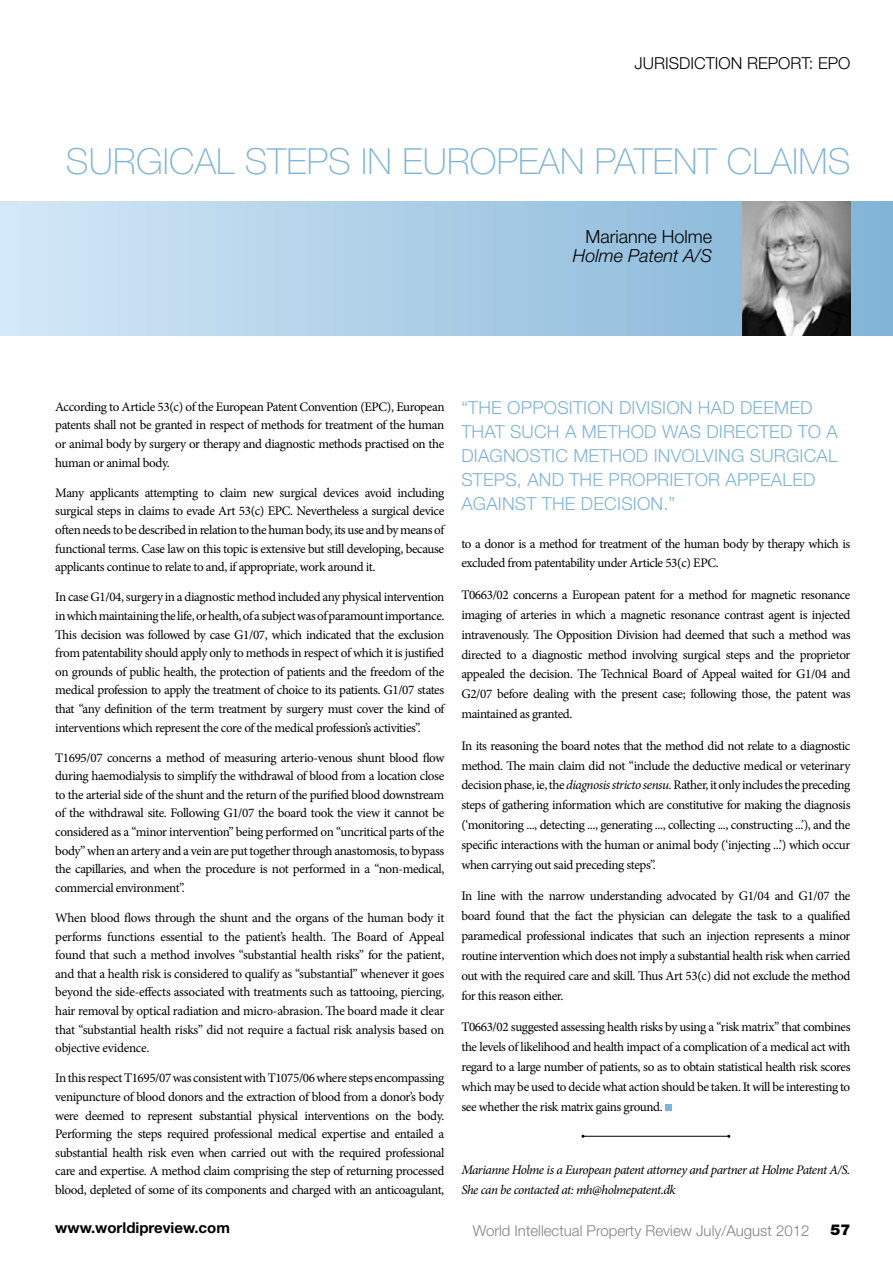
<style>
.page{position:relative;width:893px;height:1263px;background:#fff}
.page>*{position:absolute;margin:0;border:0;box-sizing:border-box;transform-origin:0 0}
.t1{font:100 36px "Helvetica Neue";letter-spacing:.005em;color:#7fb4d6}
.t2{font:300 18px/24px "Helvetica Neue";letter-spacing:.01em;color:#7fb4d6}
.t3{font:italic 300 18px "Helvetica Neue";color:#000}
.t4{font:300 18px "Helvetica Neue";color:#000}
.t5{font:300 16.5px "Helvetica Neue";color:#000}
.t6{font:300 15px "Helvetica Neue";color:#808285}
.t7{font:700 15px "Helvetica Neue";color:#000}
.t8{font:900 15px "Helvetica Neue";color:#000}
.t9{font:13.2px/18.6px "Minion Pro";letter-spacing:-.03em;color:#000;text-align:justify}
.t10{font:italic 13.2px/19.8px "Minion Pro";letter-spacing:-.04em;color:#000}
.s1{font-style:italic}
</style>
<div class="page">
<svg style="left:0;top:201px;width:893px;height:135px;background:#adcfe7"></svg>
<div style="left:665px;top:1104px;width:6px;height:7px;background:#7fb4d6"></div>
<hr style="left:583px;top:1136px;width:146px;height:1px;background:#000">
<img style="left:742px;top:201px;width:108px;height:135px">
<p class="t5" style="left:634px;top:58px;width:217px">JURISDICTION REPORT: EPO</p>
<h1 class="t1" style="left:66px;top:148px;width:786px">SURGICAL STEPS IN EUROPEAN PATENT CLAIMS</h1>
<h2 class="t4" style="left:585px;top:230px;width:128px">Marianne Holme</h2>
<h2 class="t3" style="left:573px;top:249px;width:141px">Holme Patent A/S</h2>
<p class="t9" style="left:55px;top:398px;width:391px">According to Article 53(c) of the European Patent Convention (EPC), European patents shall not be granted in respect of methods for treatment of the human or animal body by surgery or therapy and diagnostic methods practised on the human or animal body.</p>
<p class="t9" style="left:55px;top:484px;width:390px">Many applicants attempting to claim new surgical devices avoid including surgical steps in claims to evade Art 53(c) EPC. Nevertheless a surgical device often needs to be described in relation to the human body, its use and by means of functional terms. Case law on this topic is extensive but still developing, because applicants continue to relate to and, if appropriate, work around it.</p>
<p class="t9" style="left:55px;top:589px;width:391px">In case G1/04, surgery in a diagnostic method included any physical intervention in which maintaining the life, or health, of a subject was of paramount importance.<br>This decision was followed by case G1/07, which indicated that the exclusion from patentability should apply only to methods in respect of which it is justified on grounds of public health, the protection of patients and the freedom of the medical profession to apply the treatment of choice to its patients. G1/07 states that “any definition of the term treatment by surgery must cover the kind of interventions which represent the core of the medical profession’s activities”.</p>
<p class="t9" style="left:55px;top:749px;width:391px">T1695/07 concerns a method of measuring arterio-venous shunt blood flow during haemodialysis to simplify the withdrawal of blood from a location close to the arterial side of the shunt and the return of the purified blood downstream of the withdrawal site. Following G1/07 the board took the view it cannot be considered as a “minor intervention” being performed on “uncritical parts of the body” when an artery and a vein are put together through anastomosis, to bypass the capillaries, and when the procedure is not performed in a “non-medical, commercial environment”.</p>
<p class="t9" style="left:55px;top:910px;width:391px">When blood flows through the shunt and the organs of the human body it performs functions essential to the patient’s health. The Board of Appeal found that such a method involves “substantial health risks” for the patient, and that a health risk is considered to qualify as “substantial” whenever it goes beyond the side-effects associated with treatments such as tattooing, piercing, hair removal by optical radiation and micro-abrasion. The board made it clear that “substantial health risks” did not require a factual risk analysis based on objective evidence.</p>
<p class="t9" style="left:55px;top:1070px;width:391px">In this respect T1695/07 was consistent with T1075/06 where steps encompassing venipuncture of blood donors and the extraction of blood from a donor’s body were deemed to represent substantial physical interventions on the body.<br>Performing the steps required professional medical expertise and entailed a substantial health risk even when carried out with the required professional care and expertise. A method claim comprising the step of returning processed blood, depleted of some of its components and charged with an anticoagulant,</p>
<h2 class="t2" style="left:461px;top:397px;width:378px">“THE OPPOSITION DIVISION HAD DEEMED THAT SUCH A METHOD WAS DIRECTED TO A DIAGNOSTIC METHOD INVOLVING SURGICAL STEPS, AND THE PROPRIETOR APPEALED AGAINST THE DECISION.”</h2>
<p class="t9" style="left:461px;top:535px;width:391px;line-height:19.8px">to a donor is a method for treatment of the human body by therapy which is excluded from patentability under Article 53(c) EPC.</p>
<p class="t9" style="left:461px;top:586px;width:391px;line-height:19.8px">T0663/02 concerns a European patent for a method for magnetic resonance imaging of arteries in which a magnetic resonance contrast agent is injected intravenously. The Opposition Division had deemed that such a method was directed to a diagnostic method involving surgical steps and the proprietor appealed the decision. The Technical Board of Appeal waited for G1/04 and G2/07 before dealing with the present case; following those, the patent was maintained as granted.</p>
<p class="t9" style="left:461px;top:737px;width:391px;line-height:19.8px">In its reasoning the board notes that the method did not relate to a diagnostic method. The main claim did not “include the deductive medical or veterinary decision phase, ie, the <span class="s1">diagnosis stricto sensu.</span> Rather, it only includes the preceding steps of gathering information which are constitutive for making the diagnosis (‘monitoring ..., detecting ..., generating ..., collecting ..., constructing ...’), and the specific interactions with the human or animal body (‘injecting ...’) which occur when carrying out said preceding steps”.</p>
<p class="t9" style="left:461px;top:887px;width:391px;line-height:19.8px">In line with the narrow understanding advocated by G1/04 and G1/07 the board found that the fact the physician can delegate the task to a qualified paramedical professional indicates that such an injection represents a minor routine intervention which does not imply a substantial health risk when carried out with the required care and skill. Thus Art 53(c) did not exclude the method for this reason either.</p>
<p class="t9" style="left:461px;top:1018px;width:391px;line-height:19.8px">T0663/02 suggested assessing health risks by using a “risk matrix” that combines the levels of likelihood and health impact of a complication of a medical act with regard to a large number of patients, so as to obtain statistical health risk scores which may be used to decide what action should be taken. It will be interesting to see whether the risk matrix gains ground.</p>
<p class="t10" style="left:461px;top:1161px;width:390px">Marianne Holme is a European patent attorney and partner at Holme Patent A/S.<br>She can be contacted at: mh@holmepatent.dk</p>
<p class="t7" style="left:55px;top:1222px;width:176px">www.worldipreview.com</p>
<p class="t6" style="left:473px;top:1226px;width:338px">World Intellectual Property Review July/August 2012</p>
<p class="t8" style="left:830px;top:1224px;width:22px">57</p>
</div>
